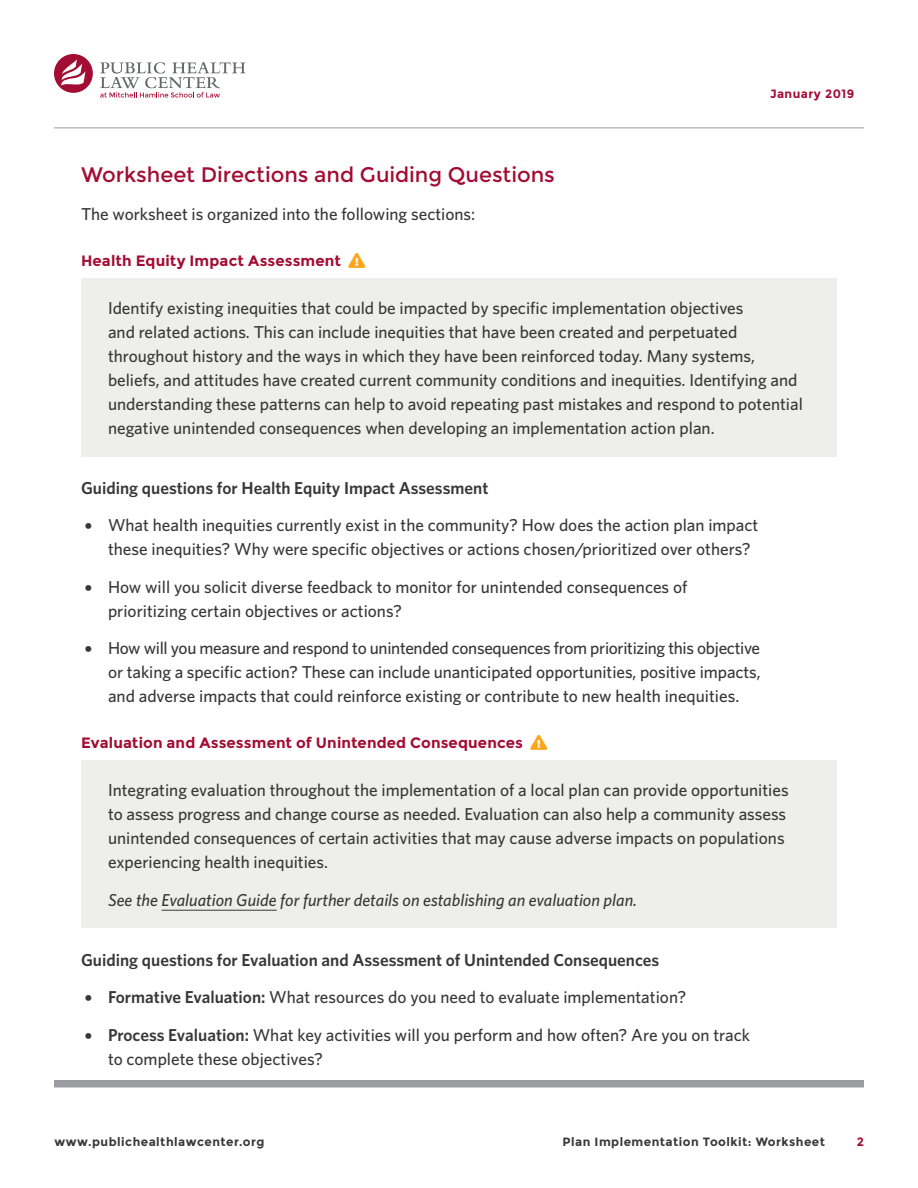
<style>
.page{position:relative;width:918px;height:1188px;background:#fff}
.page>*{position:absolute;margin:0;border:0;box-sizing:border-box;transform-origin:0 0}
.subhead___intro{font:21px "Montserrat";color:#a30c33}
.body{font:500 17.25px/24px "Whitney";color:#383839}
.body-2{font:600 17.25px "Whitney";color:#383839}
.body-3{font:italic 500 17.25px "Whitney";color:#383839}
.sidebar_head{font:700 15px "Montserrat";letter-spacing:.01em;color:#a30c33}
.t1{font:700 12px "Montserrat";letter-spacing:.04em;color:#383839}
.t2{font:700 12px "Montserrat";letter-spacing:.04em;color:#a30c33}
.t3{font:6px "Whitney Index White Round Bd";color:#383839}
.s1{color:#faa61a}
.s2{font-weight:600}
</style>
<div class="page">
<div style="left:54px;top:1080px;width:810px;height:8px;background:#9b9da0"></div>
<hr style="left:54px;top:128px;width:810px;height:1px;background:#9b9da0">
<div style="left:81px;top:278px;width:756px;height:178px;background:#eeeeec"></div>
<div style="left:81px;top:760px;width:756px;height:168px;background:#eeeeec"></div>
<hr style="left:162px;top:910px;width:115px;height:1px;background:#383839">
<svg style="left:54px;top:54px;width:39px;height:39px"></svg>
<svg style="left:100px;top:62px;width:145px;height:36px"></svg>
<p class="t2" style="left:770px;top:86px;width:86px">January 2019</p>
<p class="subhead___intro" style="left:81px;top:163px;width:475px">Worksheet Directions and Guiding Questions</p>
<p class="body" style="left:81px;top:201px;width:396px">The worksheet is organized into the following sections:</p>
<p class="sidebar_head" style="left:81px;top:252px;width:286px">Health Equity Impact Assessment <span class="s1">❑</span></p>
<p class="body" style="left:108px;top:295px;width:696px">Identify existing inequities that could be impacted by specific implementation objectives<br>and related actions. This can include inequities that have been created and perpetuated throughout history and the ways in which they have been reinforced today. Many systems, beliefs, and attitudes have created current community conditions and inequities. Identifying and understanding these patterns can help to avoid repeating past mistakes and respond to potential negative unintended consequences when developing an implementation action plan.</p>
<p class="body-2" style="left:81px;top:477px;width:409px">Guiding questions for Health Equity Impact Assessment</p>
<p class="t3" style="left:86px;top:523px;width:8px">{</p>
<p class="body" style="left:108px;top:513px;width:652px">What health inequities currently exist in the community? How does the action plan impact these inequities? Why were specific objectives or actions chosen/prioritized over others?</p>
<p class="t3" style="left:86px;top:585px;width:8px">{</p>
<p class="body" style="left:108px;top:574px;width:581px">How will you solicit diverse feedback to monitor for unintended consequences of prioritizing certain objectives or actions?</p>
<p class="t3" style="left:86px;top:646px;width:8px">{</p>
<p class="body" style="left:108px;top:636px;width:654px;text-align:justify">How will you measure and respond to unintended consequences from prioritizing this objective or taking a specific action? These can include unanticipated opportunities, positive impacts, and adverse impacts that could reinforce existing or contribute to new health inequities.</p>
<p class="sidebar_head" style="left:81px;top:734px;width:468px">Evaluation and Assessment of Unintended Consequences <span class="s1">❑</span></p>
<p class="body" style="left:108px;top:778px;width:682px">Integrating evaluation throughout the implementation of a local plan can provide opportunities to assess progress and change course as needed. Evaluation can also help a community assess unintended consequences of certain activities that may cause adverse impacts on populations experiencing health inequities.</p>
<p class="body-3" style="left:108px;top:889px;width:531px">See the Evaluation Guide for further details on establishing an evaluation plan.</p>
<p class="body-2" style="left:81px;top:949px;width:580px">Guiding questions for Evaluation and Assessment of Unintended Consequences</p>
<p class="t3" style="left:86px;top:995px;width:8px">{</p>
<p class="body" style="left:108px;top:985px;width:580px"><span class="s2">Formative Evaluation:</span> What resources do you need to evaluate implementation?</p>
<p class="t3" style="left:86px;top:1033px;width:8px">{</p>
<p class="body" style="left:108px;top:1022px;width:644px"><span class="s2">Process Evaluation:</span> What key activities will you perform and how often? Are you on track to complete these objectives?</p>
<p class="t1" style="left:55px;top:1134px;width:212px">www.publichealthlawcenter.org</p>
<p class="t1" style="left:563px;top:1134px;width:264px">Plan Implementation Toolkit: Worksheet</p>
<p class="t2" style="left:857px;top:1134px;width:9px">2</p>
</div>
